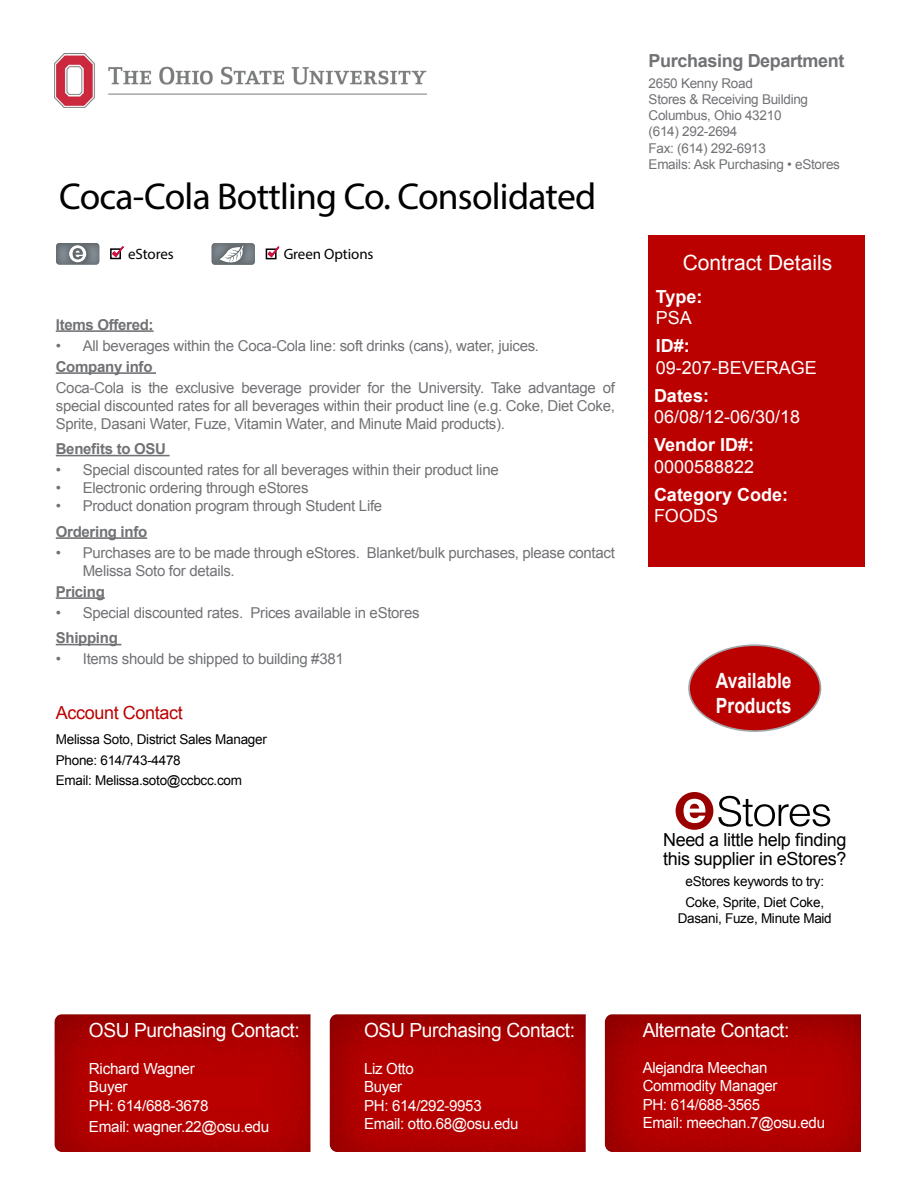
<style>
.page{position:relative;width:918px;height:1188px;background:#fff}
.page>*{position:absolute;margin:0;border:0;box-sizing:border-box;transform-origin:0 0}
.t1{font:37.5px "Myriad Pro";letter-spacing:-.02em;color:#000}
.t2{font:700 21px/25.2px "Arial";color:#fbfbfb;scale:.83 1}
.t3{font:21px "Arial";color:#fff}
.t4{font:19.5px "Arial";letter-spacing:-.02em;color:#fff}
.t5{font:18px "Arial";color:#fff}
.t6{font:18px/19.5px "Arial";letter-spacing:-.02em;color:#000}
.t7{font:700 18px "Arial";color:#fff}
.t8{font:700 18px "Arial";letter-spacing:-.02em;color:#717275}
.t9{font:18px "Arial";letter-spacing:-.02em;color:#b00}
.t10{font:15.3px/18.3px "Arial";letter-spacing:-.02em;color:#fff}
.t11{font:15px/18px "Arial";letter-spacing:-.02em;color:#717275;text-align:justify}
.t12{font:700 15px "Arial";letter-spacing:-.02em;color:#717275}
.t13{font:15px "Myriad Pro";letter-spacing:-.005em;color:#000}
.t14{font:13.5px/20.7px "Arial";letter-spacing:-.02em;color:#000}
.t15{font:13.5px/16.2px "Arial";letter-spacing:-.02em;color:#717275}
</style>
<div class="page">
<img style="left:55px;top:54px;width:371px;height:53px">
<hr style="left:56px;top:330px;width:98px;height:2px;background:#717275">
<hr style="left:56px;top:372px;width:100px;height:2px;background:#717275">
<hr style="left:56px;top:455px;width:114px;height:1px;background:#717275">
<hr style="left:56px;top:537px;width:91px;height:2px;background:#717275">
<hr style="left:56px;top:597px;width:49px;height:2px;background:#717275">
<hr style="left:56px;top:644px;width:65px;height:1px;background:#717275">
<img style="left:212px;top:243px;width:43px;height:22px">
<svg style="left:266px;top:246px;width:14px;height:13px"></svg>
<svg style="left:718px;top:796px;width:112px;height:31px"></svg>
<div style="left:676px;top:792px;width:37px;height:38px;background:#900;border-radius:50%"></div>
<svg style="left:684px;top:799px;width:21px;height:24px"></svg>
<div style="left:649px;top:236px;width:216px;height:331px;background:#b00"></div>
<svg style="left:56px;top:243px;width:43px;height:22px"></svg>
<div style="left:110px;top:248px;width:11px;height:11px;border:2px solid #000"></div>
<svg style="left:111px;top:246px;width:13px;height:13px"></svg>
<div style="left:689px;top:645px;width:131px;height:86px;background:#b00;border-radius:50%"></div>
<div style="left:688px;top:644px;width:133px;height:88px;border:2px solid #a1a3a6;border-radius:50%"></div>
<div style="left:42px;top:1001px;width:282px;height:151px;background:#000;opacity:.3"></div>
<div style="left:317px;top:1001px;width:282px;height:151px;background:#000;opacity:.3"></div>
<div style="left:592px;top:1001px;width:282px;height:151px;background:#000;opacity:.3"></div>
<h1 class="t1" style="left:59px;top:173px;width:539px">Coca-Cola Bottling Co. Consolidated</h1>
<p class="t13" style="left:128px;top:245px;width:47px">eStores</p>
<p class="t13" style="left:284px;top:245px;width:91px">Green Options</p>
<p class="t12" style="left:56px;top:314px;width:99px">Items Offered:</p>
<p class="t11" style="left:56px;top:336px;width:485px">• All beverages within the Coca-Cola line: soft drinks (cans), water, juices.</p>
<p class="t12" style="left:56px;top:356px;width:98px">Company info</p>
<p class="t11" style="left:56px;top:378px;width:561px">Coca-Cola is the exclusive beverage provider for the University. Take advantage of special discounted rates for all beverages within their product line (e.g. Coke, Diet Coke, Sprite, Dasani Water, Fuze, Vitamin Water, and Minute Maid products).</p>
<p class="t12" style="left:56px;top:439px;width:112px">Benefits to OSU</p>
<p class="t11" style="left:56px;top:461px;width:444px">• Special discounted rates for all beverages within their product line</p>
<p class="t11" style="left:56px;top:479px;width:254px">• Electronic ordering through eStores</p>
<p class="t11" style="left:56px;top:497px;width:328px">• Product donation program through Student Life</p>
<p class="t12" style="left:56px;top:521px;width:93px">Ordering info</p>
<p class="t11" style="left:83px;top:543px;width:534px;text-indent:-27px">• Purchases are to be made through eStores. Blanket/bulk purchases, please contact<br>Melissa Soto for details.</p>
<p class="t12" style="left:56px;top:581px;width:51px">Pricing</p>
<p class="t11" style="left:56px;top:603px;width:365px">• Special discounted rates. Prices available in eStores</p>
<p class="t12" style="left:56px;top:628px;width:64px">Shipping</p>
<p class="t11" style="left:56px;top:650px;width:289px">• Items should be shipped to building #381</p>
<p class="t9" style="left:56px;top:701px;width:129px">Account Contact</p>
<p class="t14" style="left:56px;top:729px;width:213px">Melissa Soto, District Sales Manager<br>Phone: 614/743-4478<br>Email: Melissa.soto@ccbcc.com</p>
<p class="t8" style="left:649px;top:49px;width:197px">Purchasing Department</p>
<p class="t15" style="left:649px;top:75px;width:193px">2650 Kenny Road<br>Stores &amp; Receiving Building<br>Columbus, Ohio 43210<br>(614) 292-2694<br>Fax: (614) 292-6913<br>Emails: Ask Purchasing • eStores</p>
<h2 class="t3" style="left:683px;top:249px;width:151px">Contract Details</h2>
<p class="t7" style="left:656px;top:284px;width:48px">Type:</p>
<p class="t5" style="left:656px;top:306px;width:38px">PSA</p>
<p class="t7" style="left:656px;top:334px;width:36px">ID#:</p>
<p class="t5" style="left:656px;top:356px;width:163px">09-207-BEVERAGE</p>
<p class="t7" style="left:654px;top:383px;width:57px">Dates:</p>
<p class="t5" style="left:654px;top:405px;width:148px">06/08/12-06/30/18</p>
<p class="t7" style="left:654px;top:433px;width:102px">Vendor ID#:</p>
<p class="t5" style="left:654px;top:455px;width:102px">0000588822</p>
<p class="t7" style="left:654px;top:482px;width:136px">Category Code:</p>
<p class="t5" style="left:654px;top:504px;width:66px">FOODS</p>
<h2 class="t2" style="left:716px;top:669px;width:93px">Available<br>Products</h2>
<p class="t6" style="left:663px;top:830px;width:185px">Need a little help finding this supplier in eStores?</p>
<p class="t14" style="left:686px;top:871px;width:140px">eStores keywords to try:<br>Coke, Sprite, Diet Coke,</p>
<p class="t14" style="left:678px;top:908px;width:156px">Dasani, Fuze, Minute Maid</p>
<h3 class="t4" style="left:89px;top:1017px;width:212px">OSU Purchasing Contact:</h3>
<h3 class="t4" style="left:364px;top:1017px;width:212px">OSU Purchasing Contact:</h3>
<p class="t10" style="left:89px;top:1060px;width:121px">Richard Wagner<br>Buyer<br>PH: 614/688-3678</p>
<p class="t10" style="left:89px;top:1118px;width:182px">Email: wagner.22@osu.edu</p>
<h3 class="t4" style="left:643px;top:1017px;width:148px">Alternate Contact:</h3>
<p class="t10" style="left:364px;top:1060px;width:156px">Liz Otto<br>Buyer<br>PH: 614/292-9953<br>Email: otto.68@osu.edu</p>
<p class="t10" style="left:643px;top:1059px;width:184px">Alejandra Meechan<br>Commodity Manager<br>PH: 614/688-3565<br>Email: meechan.7@osu.edu</p>
</div>
